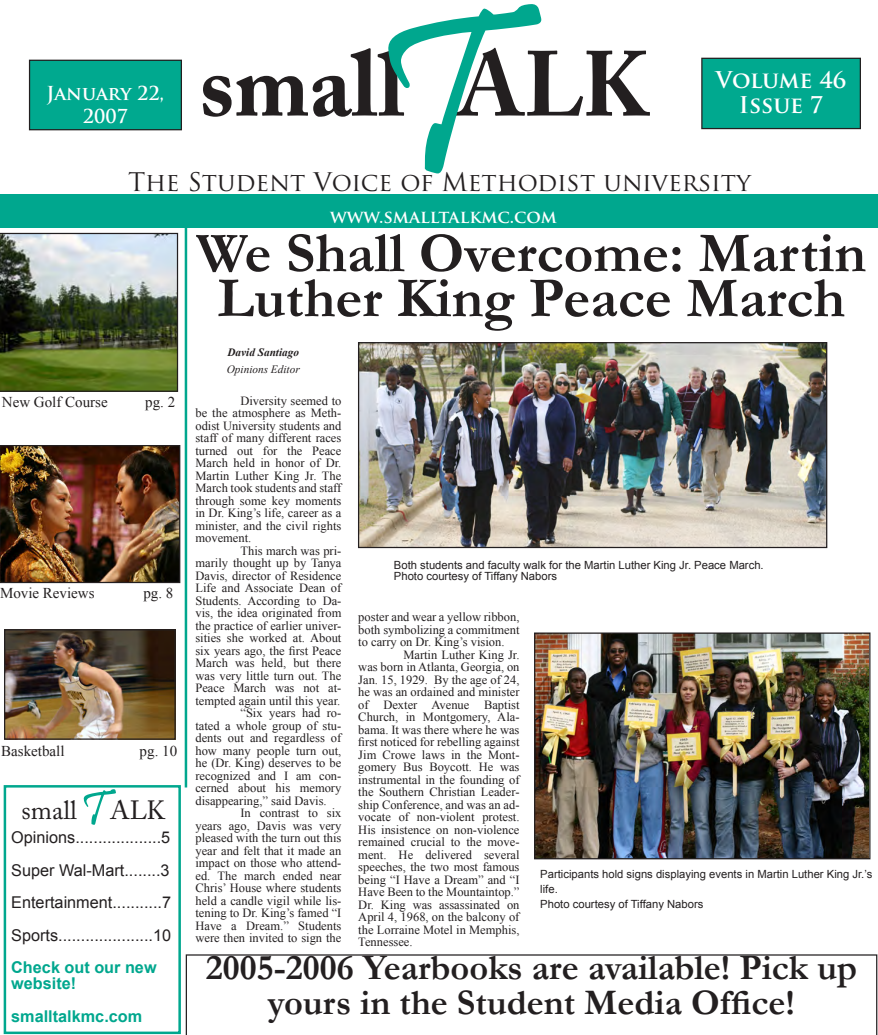
<style>
.page{position:relative;width:878px;height:1035px;background:#fff}
.page>*{position:absolute;margin:0;border:0;box-sizing:border-box;transform-origin:0 0}
.t1{font:243.75px "Pristina";color:#00a78e}
.t2{font:700 91.25px "Adobe Caslon Pro";color:#231f20}
.t3{font:700 57.5px/45px "Garamond";color:#231f20;text-align:center}
.t4{font:51.25px "Pristina";color:#00a78e}
.t5{font:700 36.25px/35px "Garamond";color:#231f20;text-align:center}
.t6{font:26.25px "Adobe Caslon Pro";color:#231f20}
.t7{font:25px "Trajan Pro";color:#231f20}
.t8{font:700 22.5px/25px "Trajan Pro";color:#fff;text-align:center}
.t9{font:700 18.75px/22.5px "Trajan Pro";color:#fff;text-align:center}
.t10{font:700 17.5px "Trajan Pro";color:#fff}
.t11{font:16.25px/32.5px "Arial";color:#231f20;text-align:justify}
.t12{font:700 16.25px/32.5px "Arial";color:#00a78e}
.t13{font:15px "Times New Roman";color:#231f20}
.t14{font:12.5px "Times New Roman";color:#231f20}
.t15{font:11.25px/15px "Arial";color:#231f20}
.t16{font:italic 11.25px/16.2px "Times New Roman";color:#231f20}
.s1{font-weight:700;color:#00a78e}
.s2{font-weight:700}
</style>
<div class="page">
<div style="left:0;top:195px;width:878px;height:33px;background:#00a78e"></div>
<div style="left:701px;top:58px;width:159px;height:71px;background:#00a98f"></div>
<div style="left:701px;top:58px;width:159px;height:71px;border:1px solid #231f20"></div>
<div style="left:30px;top:60px;width:151px;height:70px;background:#00a98f"></div>
<div style="left:29px;top:60px;width:153px;height:70px;border:1px solid #231f20"></div>
<div style="left:4px;top:785px;width:177px;height:249px;border:2px solid #00a78e"></div>
<hr style="left:185px;top:224px;width:2px;height:564px;background:#00a78e">
<img style="left:0;top:233px;width:178px;height:159px">
<img style="left:0;top:445px;width:180px;height:138px">
<img style="left:6px;top:631px;width:168px;height:107px">
<div style="left:4px;top:629px;width:172px;height:111px;border:1px solid #231f20"></div>
<svg style="left:186px;top:954px;width:691px;height:81px"></svg>
<img style="left:360px;top:344px;width:465px;height:202px">
<div style="left:358px;top:342px;width:469px;height:206px;border:1px solid #231f20"></div>
<img style="left:536px;top:634px;width:332px;height:223px">
<div style="left:534px;top:632px;width:336px;height:227px;border:1px solid #231f20"></div>
<p class="t1" style="left:369px;top:-41px;width:140px">T</p>
<p class="t2" style="left:199px;top:31px;width:451px">small ALK</p>
<p class="t8" style="left:715px;top:68px;width:132px">Volume 46<br>Issue 7</p>
<p class="t9" style="left:47px;top:82px;width:119px">January 22,<br>2007</p>
<p class="t7" style="left:128px;top:166px;width:624px">The Student Voice of Methodist university</p>
<p class="t10" style="left:330px;top:206px;width:228px">www.smalltalkmc.com</p>
<p class="t13" style="left:2px;top:392px;width:107px">New Golf Course</p>
<p class="t13" style="left:145px;top:392px;width:31px">pg. 2</p>
<p class="t13" style="left:0;top:583px;width:96px">Movie Reviews</p>
<p class="t13" style="left:143px;top:583px;width:31px">pg. 8</p>
<p class="t13" style="left:1px;top:741px;width:65px">Basketball</p>
<p class="t13" style="left:140px;top:741px;width:39px">pg. 10</p>
<p class="t4" style="left:80px;top:780px;width:31px">T</p>
<p class="t11" style="left:11px;top:821px;width:161px">Opinions...................5<br>Super Wal-Mart........3<br>Entertainment...........7<br>Sports.....................10<br><span class="s1">Check out our new</span></p>
<p class="t12" style="left:11px;top:968px;width:132px">website! smalltalkmc.com</p>
<p class="t6" style="left:22px;top:795px;width:57px">small</p>
<p class="t6" style="left:110px;top:795px;width:56px">ALK</p>
<p class="t3" style="left:196px;top:231px;width:671px">We Shall Overcome: Martin<br>Luther King Peace March</p>
<p class="t16" style="left:227px;top:344px;width:74px"><span class="s2">David Santiago<br></span>Opinions Editor</p>
<p class="t14" style="left:240px;top:392px;width:102px">Diversity seemed to</p>
<p class="t14" style="left:195px;top:405px;width:147px">be the atmosphere as Meth-</p>
<p class="t14" style="left:195px;top:417px;width:147px">odist University students and</p>
<p class="t14" style="left:195px;top:430px;width:147px">staff of many different races</p>
<p class="t14" style="left:195px;top:442px;width:147px">turned out for the Peace</p>
<p class="t14" style="left:195px;top:455px;width:147px">March held in honor of Dr.</p>
<p class="t14" style="left:195px;top:467px;width:147px">Martin Luther King Jr. The</p>
<p class="t14" style="left:195px;top:480px;width:147px">March took students and staff</p>
<p class="t14" style="left:195px;top:492px;width:147px">through some key moments</p>
<p class="t14" style="left:195px;top:505px;width:147px">in Dr. King’s life, career as a</p>
<p class="t14" style="left:195px;top:517px;width:147px">minister, and the civil rights</p>
<p class="t14" style="left:195px;top:530px;width:57px">movement.</p>
<p class="t14" style="left:240px;top:542px;width:102px">This march was pri-</p>
<p class="t14" style="left:195px;top:555px;width:147px">marily thought up by Tanya</p>
<p class="t14" style="left:195px;top:567px;width:147px">Davis, director of Residence</p>
<p class="t14" style="left:195px;top:580px;width:147px">Life and Associate Dean of</p>
<p class="t14" style="left:195px;top:592px;width:147px">Students. According to Da-</p>
<p class="t14" style="left:195px;top:605px;width:147px">vis, the idea originated from</p>
<p class="t14" style="left:195px;top:617px;width:147px">the practice of earlier univer-</p>
<p class="t14" style="left:195px;top:630px;width:147px">sities she worked at. About</p>
<p class="t14" style="left:195px;top:642px;width:147px">six years ago, the first Peace</p>
<p class="t14" style="left:195px;top:655px;width:147px">March was held, but there</p>
<p class="t14" style="left:195px;top:667px;width:147px">was very little turn out. The</p>
<p class="t14" style="left:195px;top:680px;width:147px">Peace March was not at-</p>
<p class="t14" style="left:195px;top:692px;width:146px">tempted again until this year.</p>
<p class="t14" style="left:240px;top:705px;width:102px">“Six years had ro-</p>
<p class="t14" style="left:195px;top:717px;width:147px">tated a whole group of stu-</p>
<p class="t14" style="left:195px;top:730px;width:147px">dents out and regardless of</p>
<p class="t14" style="left:195px;top:742px;width:147px">how many people turn out,</p>
<p class="t14" style="left:195px;top:755px;width:147px">he (Dr. King) deserves to be</p>
<p class="t14" style="left:195px;top:767px;width:147px">recognized and I am con-</p>
<p class="t14" style="left:195px;top:780px;width:147px">cerned about his memory</p>
<p class="t14" style="left:195px;top:792px;width:133px">disappearing,” said Davis.</p>
<p class="t14" style="left:240px;top:805px;width:102px">In contrast to six</p>
<p class="t14" style="left:195px;top:817px;width:147px">years ago, Davis was very</p>
<p class="t14" style="left:195px;top:830px;width:147px">pleased with the turn out this</p>
<p class="t14" style="left:195px;top:842px;width:147px">year and felt that it made an</p>
<p class="t14" style="left:195px;top:855px;width:147px">impact on those who attend-</p>
<p class="t14" style="left:195px;top:867px;width:147px">ed. The march ended near</p>
<p class="t14" style="left:195px;top:880px;width:147px">Chris’ House where students</p>
<p class="t14" style="left:195px;top:892px;width:147px">held a candle vigil while lis-</p>
<p class="t14" style="left:195px;top:905px;width:147px">tening to Dr. King’s famed “I</p>
<p class="t14" style="left:195px;top:917px;width:147px">Have a Dream.” Students</p>
<p class="t14" style="left:195px;top:930px;width:147px">were then invited to sign the</p>
<p class="t15" style="left:394px;top:559px;width:371px;line-height:11.2px">Both students and faculty walk for the Martin Luther King Jr. Peace March.<br>Photo courtesy of Tiffany Nabors</p>
<p class="t14" style="left:358px;top:609px;width:163px">poster and wear a yellow ribbon,</p>
<p class="t14" style="left:358px;top:621px;width:163px">both symbolizing a commitment</p>
<p class="t14" style="left:358px;top:634px;width:148px">to carry on Dr. King’s vision.</p>
<p class="t14" style="left:403px;top:646px;width:118px">Martin Luther King Jr.</p>
<p class="t14" style="left:358px;top:659px;width:163px">was born in Atlanta, Georgia, on</p>
<p class="t14" style="left:358px;top:671px;width:163px">Jan. 15, 1929. By the age of 24,</p>
<p class="t14" style="left:358px;top:684px;width:163px">he was an ordained and minister</p>
<p class="t14" style="left:358px;top:696px;width:163px">of Dexter Avenue Baptist</p>
<p class="t14" style="left:358px;top:709px;width:163px">Church, in Montgomery, Ala-</p>
<p class="t14" style="left:358px;top:721px;width:163px">bama. It was there where he was</p>
<p class="t14" style="left:358px;top:734px;width:163px">first noticed for rebelling against</p>
<p class="t14" style="left:358px;top:746px;width:163px">Jim Crowe laws in the Mont-</p>
<p class="t14" style="left:358px;top:759px;width:163px">gomery Bus Boycott. He was</p>
<p class="t14" style="left:358px;top:771px;width:163px">instrumental in the founding of</p>
<p class="t14" style="left:358px;top:784px;width:163px">the Southern Christian Leader-</p>
<p class="t14" style="left:358px;top:796px;width:163px">ship Conference, and was an ad-</p>
<p class="t14" style="left:358px;top:809px;width:163px">vocate of non-violent protest.</p>
<p class="t14" style="left:358px;top:821px;width:163px">His insistence on non-violence</p>
<p class="t14" style="left:358px;top:834px;width:163px">remained crucial to the move-</p>
<p class="t14" style="left:358px;top:846px;width:163px">ment. He delivered several</p>
<p class="t14" style="left:358px;top:859px;width:163px">speeches, the two most famous</p>
<p class="t14" style="left:358px;top:871px;width:163px">being “I Have a Dream” and “I</p>
<p class="t14" style="left:358px;top:884px;width:163px">Have Been to the Mountaintop.”</p>
<p class="t14" style="left:358px;top:896px;width:163px">Dr. King was assassinated on</p>
<p class="t14" style="left:358px;top:909px;width:163px">April 4, 1968, on the balcony of</p>
<p class="t14" style="left:358px;top:921px;width:163px">the Lorraine Motel in Memphis,</p>
<p class="t14" style="left:358px;top:934px;width:56px">Tennessee.</p>
<p class="t15" style="left:540px;top:867px;width:333px">Participants hold signs displaying events in Martin Luther King Jr.’s life.<br>Photo courtesy of Tiffany Nabors</p>
<p class="t5" style="left:206px;top:951px;width:653px">2005-2006 Yearbooks are available! Pick up yours in the Student Media Office!</p>
</div>
